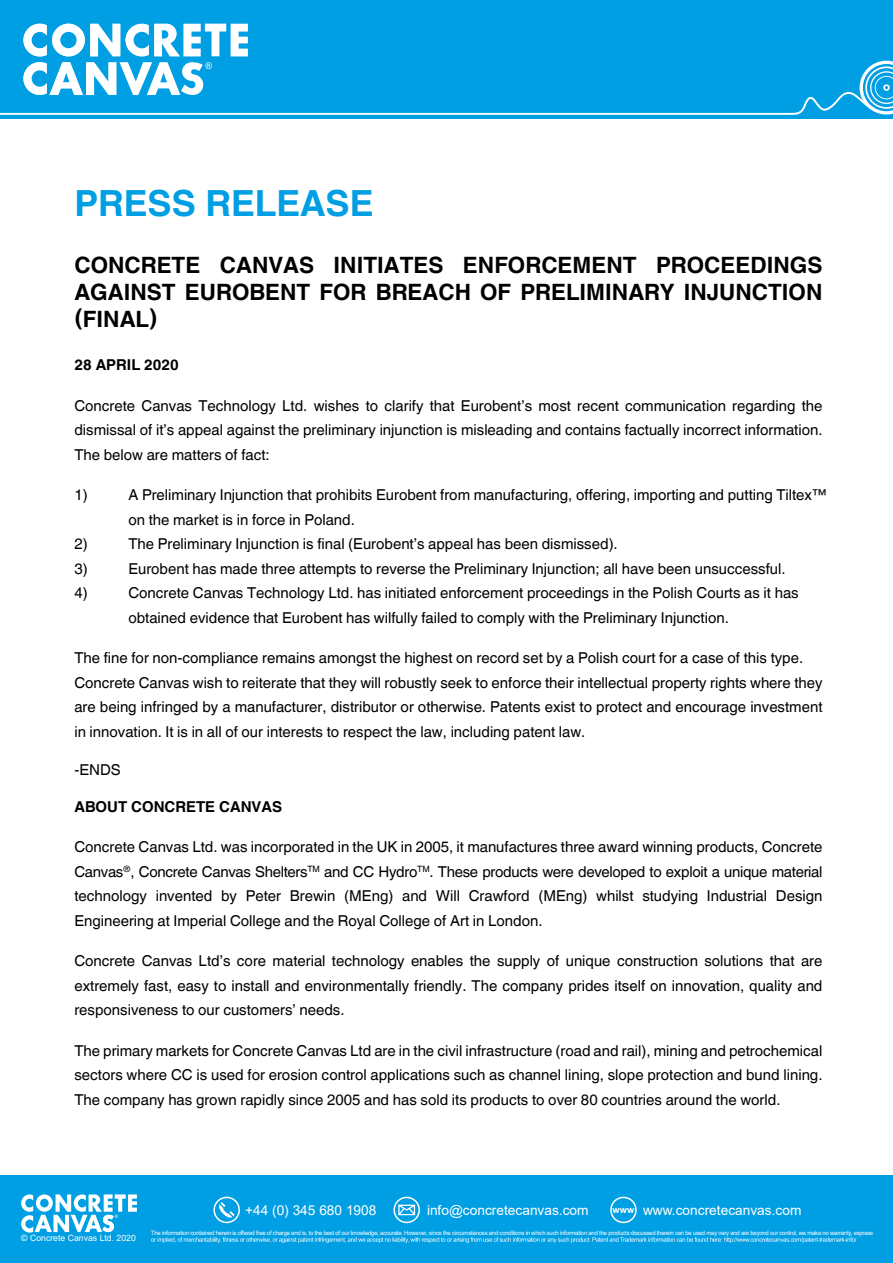
<style>
.page{position:relative;width:893px;height:1263px;background:#fff}
.page>*{position:absolute;margin:0;border:0;box-sizing:border-box;transform-origin:0 0}
.t1{font:700 36px "Helvetica World";color:#009fe3}
.t2{font:700 22.5px/27px "Helvetica World";color:#000;text-align:justify}
.t3{font:15px/24.6px "Helvetica World";color:#000;text-align:justify}
.t4{font:700 15px "Helvetica World";color:#000}
.t5{font:13.65px "Arial";color:#fff}
.t6{font:9.15px "Arial";color:#fff}
.t7{font:8.7px "Arial";color:#fff}
.t8{font:6px "Arial";letter-spacing:-.04em;color:#fff}
.t9{font:4.65px "Arial";color:#fff}
.s1{font-weight:700;font-size:9.3px}
</style>
<div class="page">
<div style="left:0;top:1176px;width:893px;height:87px;background:#009fe3"></div>
<svg style="left:151px;top:1237px;width:705px;height:6px"></svg>
<div style="left:213px;top:1197px;width:27px;height:26px;border:2px solid #fff;border-radius:50%"></div>
<svg style="left:217px;top:1202px;width:17px;height:18px"></svg>
<div style="left:610px;top:1197px;width:27px;height:26px;border:2px solid #fff;border-radius:50%"></div>
<div style="left:393px;top:1197px;width:27px;height:26px;border:2px solid #fff;border-radius:50%"></div>
<svg style="left:397px;top:1203px;width:19px;height:13px"></svg>
<svg style="left:21px;top:1194px;width:116px;height:38px"></svg>
<div style="left:0;top:0;width:893px;height:119px;background:#009fe3"></div>
<svg style="left:0;top:24px;width:893px;height:91px"></svg>
<p class="t6" style="left:205px;top:59px;width:8px">®</p>
<h1 class="t1" style="left:74px;top:183px;width:301px">PRESS RELEASE</h1>
<h2 class="t2" style="left:74px;top:252px;width:750px">CONCRETE CANVAS INITIATES ENFORCEMENT PROCEEDINGS AGAINST EUROBENT FOR BREACH OF PRELIMINARY INJUNCTION (FINAL)</h2>
<p class="t4" style="left:74px;top:356px;width:106px">28 APRIL 2020</p>
<p class="t3" style="left:74px;top:393px;width:750px">Concrete Canvas Technology Ltd. wishes to clarify that Eurobent’s most recent communication regarding the dismissal of it’s appeal against the preliminary injunction is misleading and contains factually incorrect information.<br>The below are matters of fact:</p>
<p class="t3" style="left:74px;top:483px;width:15px">1)</p>
<p class="t3" style="left:128px;top:483px;width:700px">A Preliminary Injunction that prohibits Eurobent from manufacturing, offering, importing and putting Tiltex™ on the market is in force in Poland.</p>
<p class="t3" style="left:74px;top:532px;width:15px">2)</p>
<p class="t3" style="left:128px;top:532px;width:491px">The Preliminary Injunction is final (Eurobent’s appeal has been dismissed).</p>
<p class="t3" style="left:74px;top:556px;width:15px">3)</p>
<p class="t3" style="left:128px;top:556px;width:659px">Eurobent has made three attempts to reverse the Preliminary Injunction; all have been unsuccessful.</p>
<p class="t3" style="left:74px;top:581px;width:15px">4)</p>
<p class="t3" style="left:128px;top:581px;width:672px">Concrete Canvas Technology Ltd. has initiated enforcement proceedings in the Polish Courts as it has obtained evidence that Eurobent has wilfully failed to comply with the Preliminary Injunction.</p>
<p class="t3" style="left:74px;top:646px;width:750px;text-align:left">The fine for non-compliance remains amongst the highest on record set by a Polish court for a case of this type.<br>Concrete Canvas wish to reiterate that they will robustly seek to enforce their intellectual property rights where they are being infringed by a manufacturer, distributor or otherwise. Patents exist to protect and encourage investment in innovation. It is in all of our interests to respect the law, including patent law.</p>
<p class="t3" style="left:74px;top:758px;width:48px">-ENDS</p>
<p class="t4" style="left:74px;top:798px;width:209px">ABOUT CONCRETE CANVAS</p>
<p class="t3" style="left:74px;top:835px;width:750px">Concrete Canvas Ltd. was incorporated in the UK in 2005, it manufactures three award winning products, Concrete Canvas<sup>®</sup>, Concrete Canvas Shelters<sup>TM</sup> and CC Hydro<sup>TM</sup>. These products were developed to exploit a unique material technology invented by Peter Brewin (MEng) and Will Crawford (MEng) whilst studying Industrial Design Engineering at Imperial College and the Royal College of Art in London.</p>
<p class="t3" style="left:74px;top:949px;width:750px">Concrete Canvas Ltd’s core material technology enables the supply of unique construction solutions that are extremely fast, easy to install and environmentally friendly. The company prides itself on innovation, quality and responsiveness to our customers’ needs.</p>
<p class="t3" style="left:74px;top:1038px;width:750px">The primary markets for Concrete Canvas Ltd are in the civil infrastructure (road and rail), mining and petrochemical sectors where CC is used for erosion control applications such as channel lining, slope protection and bund lining.<br>The company has grown rapidly since 2005 and has sold its products to over 80 countries around the world.</p>
<p class="t9" style="left:115px;top:1213px;width:5px">®</p>
<p class="t5" style="left:245px;top:1201px;width:133px">+44 (0) 345 680 1908</p>
<p class="t5" style="left:427px;top:1201px;width:163px">info@concretecanvas.com</p>
<p class="t5" style="left:613px;top:1201px;width:190px"><span class="s1">www</span> www.concretecanvas.com</p>
<p class="t7" style="left:21px;top:1232px;width:116px">© Concrete Canvas Ltd. 2020</p>
<p class="t8" style="left:151px;top:1228px;width:724px">The information contained herein is offered free of charge and is, to the best of our knowledge, accurate. However, since the circumstances and conditions in which such information and the products discussed therein can be used may vary and are beyond our control, we make no warranty, express</p>
</div>
